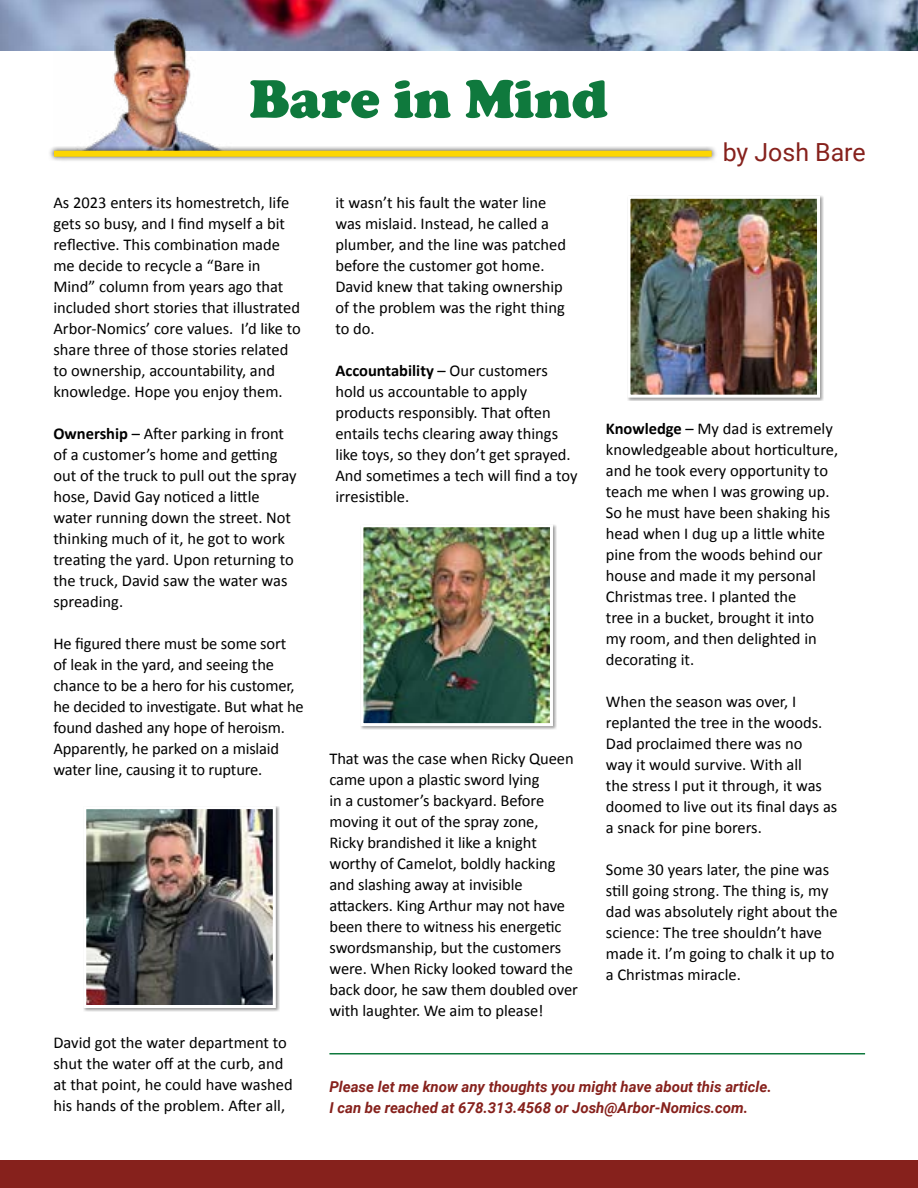
<style>
.page{position:relative;width:918px;height:1188px;background:#fff}
.page>*{position:absolute;margin:0;border:0;box-sizing:border-box;transform-origin:0 0}
.t1{font:900 55.8px "Cooper";color:#0f793d}
.t2{font:24.9px "Roboto";color:#86211c}
.t3{font:16.5px/21px "Calibri";color:#000}
.t4{font:italic 700 15px/21px "Roboto";color:#86211c}
.s1{font-weight:700}
</style>
<div class="page">
<img style="left:0;top:0;width:918px;height:51px">
<div style="left:0;top:1161px;width:918px;height:27px;background:#86211c"></div>
<img style="left:53px;top:0;width:227px;height:146px">
<div style="left:83px;top:806px;width:197px;height:205px;background:#000;opacity:.4"></div>
<img style="left:87px;top:810px;width:185px;height:194px">
<div style="left:83px;top:806px;width:193px;height:202px;border:3px solid #fff"></div>
<div style="left:48px;top:146px;width:669px;height:16px;background:#000;opacity:.75"></div>
<div style="left:54px;top:151px;width:658px;height:6px;background:#fcd602"></div>
<hr style="left:329px;top:1053px;width:536px;height:1px;background:#0f793d">
<div style="left:360px;top:524px;width:197px;height:206px;background:#000;opacity:.4"></div>
<img style="left:364px;top:528px;width:185px;height:194px">
<div style="left:360px;top:524px;width:193px;height:202px;border:3px solid #fff"></div>
<div style="left:627px;top:196px;width:197px;height:205px;background:#000;opacity:.4"></div>
<img style="left:631px;top:200px;width:185px;height:194px">
<div style="left:627px;top:196px;width:193px;height:202px;border:3px solid #fff"></div>
<h1 class="t1" style="left:249px;top:79px;width:360px">Bare in Mind</h1>
<h2 class="t2" style="left:723px;top:142px;width:145px">by Josh Bare</h2>
<p class="t3" style="left:53px;top:194px;width:249px">As 2023 enters its homestretch, life gets so busy, and I find myself a bit reflective. This combination made me decide to recycle a “Bare in Mind” column from years ago that included short stories that illustrated Arbor-Nomics’ core values. I’d like to share three of those stories related to ownership, accountability, and knowledge. Hope you enjoy them.</p>
<p class="t3" style="left:53px;top:423px;width:245px"><span class="s1">Ownership</span> – After parking in front of a customer’s home and getting out of the truck to pull out the spray hose, David Gay noticed a little water running down the street. Not thinking much of it, he got to work treating the yard. Upon returning to the truck, David saw the water was spreading.</p>
<p class="t3" style="left:53px;top:633px;width:252px">He figured there must be some sort of leak in the yard, and seeing the chance to be a hero for his customer, he decided to investigate. But what he found dashed any hope of heroism.<br>Apparently, he parked on a mislaid water line, causing it to rupture.</p>
<p class="t3" style="left:53px;top:1034px;width:241px">David got the water department to shut the water off at the curb, and at that point, he could have washed his hands of the problem. After all,</p>
<p class="t3" style="left:335px;top:193px;width:232px">it wasn’t his fault the water line was mislaid. Instead, he called a plumber, and the line was patched before the customer got home.<br>David knew that taking ownership of the problem was the right thing to do.</p>
<p class="t3" style="left:335px;top:362px;width:244px"><span class="s1">Accountability</span> – Our customers hold us accountable to apply products responsibly. That often entails techs clearing away things like toys, so they don’t get sprayed.<br>And sometimes a tech will find a toy irresistible.</p>
<p class="t3" style="left:329px;top:749px;width:250px">That was the case when Ricky Queen came upon a plastic sword lying<br>in a customer’s backyard. Before moving it out of the spray zone,<br>Ricky brandished it like a knight worthy of Camelot, boldly hacking and slashing away at invisible attackers. King Arthur may not have been there to witness his energetic swordsmanship, but the customers were. When Ricky looked toward the back door, he saw them doubled over with laughter. We aim to please!</p>
<p class="t3" style="left:606px;top:420px;width:234px"><span class="s1">Knowledge</span> – My dad is extremely knowledgeable about horticulture, and he took every opportunity to teach me when I was growing up.<br>So he must have been shaking his head when I dug up a little white pine from the woods behind our house and made it my personal<br>Christmas tree. I planted the<br>tree in a bucket, brought it into my room, and then delighted in decorating it.</p>
<p class="t3" style="left:606px;top:693px;width:233px">When the season was over, I replanted the tree in the woods.<br>Dad proclaimed there was no<br>way it would survive. With all<br>the stress I put it through, it was doomed to live out its final days as a snack for pine borers.</p>
<p class="t3" style="left:606px;top:861px;width:233px">Some 30 years later, the pine was still going strong. The thing is, my dad was absolutely right about the science: The tree shouldn’t have made it. I’m going to chalk it up to a Christmas miracle.</p>
<p class="t4" style="left:329px;top:1078px;width:444px">Please let me know any thoughts you might have about this article.<br>I can be reached at 678.313.4568 or Josh@Arbor-Nomics.com.</p>
</div>
